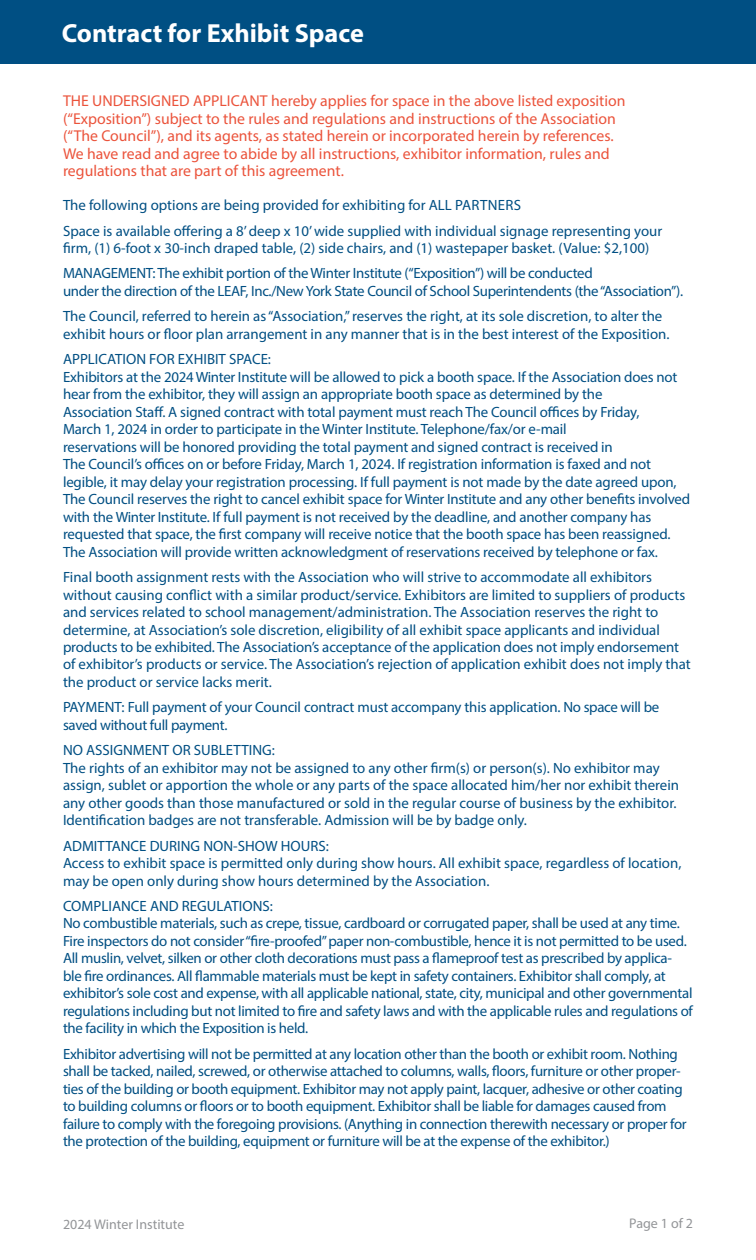
<style>
.page{position:relative;width:756px;height:1260px;background:#fff}
.page>*{position:absolute;margin:0;border:0;box-sizing:border-box;transform-origin:0 0}
.t1{font:700 26.25px "Myriad Pro";color:#fff}
.t2{font:15.75px/17.5px "Myriad Pro";color:#eb533b}
.t3{font:14.88px/17.5px "Myriad Pro";letter-spacing:-.01em;color:#004f83}
.t4{font:14px "Myriad Pro";color:#939598}
</style>
<div class="page">
<div style="left:0;top:0;width:756px;height:63px;background:#004f83"></div>
<h1 class="t1" style="left:62px;top:16px;width:304px">Contract for Exhibit Space</h1>
<p class="t2" style="left:63px;top:92px;width:564px">THE UNDERSIGNED APPLICANT hereby applies for space in the above listed exposition (“Exposition”) subject to the rules and regulations and instructions of the Association (“The Council”), and its agents, as stated herein or incorporated herein by references.<br>We have read and agree to abide by all instructions, exhibitor information, rules and regulations that are part of this agreement.</p>
<p class="t3" style="left:63px;top:192px;width:601px;line-height:25.4px">The following options are being provided for exhibiting for ALL PARTNERS<br>Space is available offering a 8’ deep x 10’ wide supplied with individual signage representing your</p>
<p class="t3" style="left:63px;top:235px;width:588px;line-height:25.4px">firm, (1) 6-foot x 30-inch draped table, (2) side chairs, and (1) wastepaper basket. (Value: $2,100)<br>MANAGEMENT: The exhibit portion of the Winter Institute (“Exposition”) will be conducted</p>
<p class="t3" style="left:63px;top:278px;width:622px;line-height:25.4px">under the direction of the LEAF, Inc./New York State Council of School Superintendents (the “Association”).<br>The Council, referred to herein as “Association,” reserves the right, at its sole discretion, to alter the</p>
<p class="t3" style="left:63px;top:321px;width:608px;line-height:25.4px">exhibit hours or floor plan arrangement in any manner that is in the best interest of the Exposition.<br>APPLICATION FOR EXHIBIT SPACE:</p>
<p class="t3" style="left:63px;top:368px;width:629px">Exhibitors at the 2024 Winter Institute will be allowed to pick a booth space. If the Association does not hear from the exhibitor, they will assign an appropriate booth space as determined by the<br>Association Staff. A signed contract with total payment must reach The Council offices by Friday,<br>March 1, 2024 in order to participate in the Winter Institute. Telephone/fax/or e-mail<br>reservations will be honored providing the total payment and signed contract is received in<br>The Council’s offices on or before Friday, March 1, 2024. If registration information is faxed and not legible, it may delay your registration processing. If full payment is not made by the date agreed upon, The Council reserves the right to cancel exhibit space for Winter Institute and any other benefits involved with the Winter Institute. If full payment is not received by the deadline, and another company has requested that space, the first company will receive notice that the booth space has been reassigned.<br>The Association will provide written acknowledgment of reservations received by telephone or fax.</p>
<p class="t3" style="left:63px;top:568px;width:629px">Final booth assignment rests with the Association who will strive to accommodate all exhibitors without causing conflict with a similar product/service. Exhibitors are limited to suppliers of products and services related to school management/administration. The Association reserves the right to determine, at Association’s sole discretion, eligibility of all exhibit space applicants and individual products to be exhibited. The Association’s acceptance of the application does not imply endorsement of exhibitor’s products or service. The Association’s rejection of application exhibit does not imply that the product or service lacks merit.</p>
<p class="t3" style="left:63px;top:698px;width:598px">PAYMENT: Full payment of your Council contract must accompany this application. No space will be saved without full payment.</p>
<p class="t3" style="left:63px;top:741px;width:618px">NO ASSIGNMENT OR SUBLETTING:<br>The rights of an exhibitor may not be assigned to any other firm(s) or person(s). No exhibitor may assign, sublet or apportion the whole or any parts of the space allocated him/her nor exhibit therein any other goods than those manufactured or sold in the regular course of business by the exhibitor.<br>Identification badges are not transferable. Admission will be by badge only.</p>
<p class="t3" style="left:63px;top:837px;width:620px">ADMITTANCE DURING NON-SHOW HOURS:<br>Access to exhibit space is permitted only during show hours. All exhibit space, regardless of location, may be open only during show hours determined by the Association.</p>
<p class="t3" style="left:63px;top:897px;width:631px">COMPLIANCE AND REGULATIONS:<br>No combustible materials, such as crepe, tissue, cardboard or corrugated paper, shall be used at any time.<br>Fire inspectors do not consider “fire-proofed” paper non-combustible, hence it is not permitted to be used.<br>All muslin, velvet, silken or other cloth decorations must pass a flameproof test as prescribed by applica&shy;ble fire ordinances. All flammable materials must be kept in safety containers. Exhibitor shall comply, at exhibitor’s sole cost and expense, with all applicable national, state, city, municipal and other governmental regulations including but not limited to fire and safety laws and with the applicable rules and regulations of the facility in which the Exposition is held.</p>
<p class="t3" style="left:63px;top:1045px;width:625px">Exhibitor advertising will not be permitted at any location other than the booth or exhibit room. Nothing shall be tacked, nailed, screwed, or otherwise attached to columns, walls, floors, furniture or other proper&shy;ties of the building or booth equipment. Exhibitor may not apply paint, lacquer, adhesive or other coating to building columns or floors or to booth equipment. Exhibitor shall be liable for damages caused from failure to comply with the foregoing provisions. (Anything in connection therewith necessary or proper for the protection of the building, equipment or furniture will be at the expense of the exhibitor.)</p>
<p class="t4" style="left:63px;top:1215px;width:123px">2024 Winter Institute</p>
<p class="t4" style="left:629px;top:1214px;width:65px">Page 1 of 2</p>
</div>
